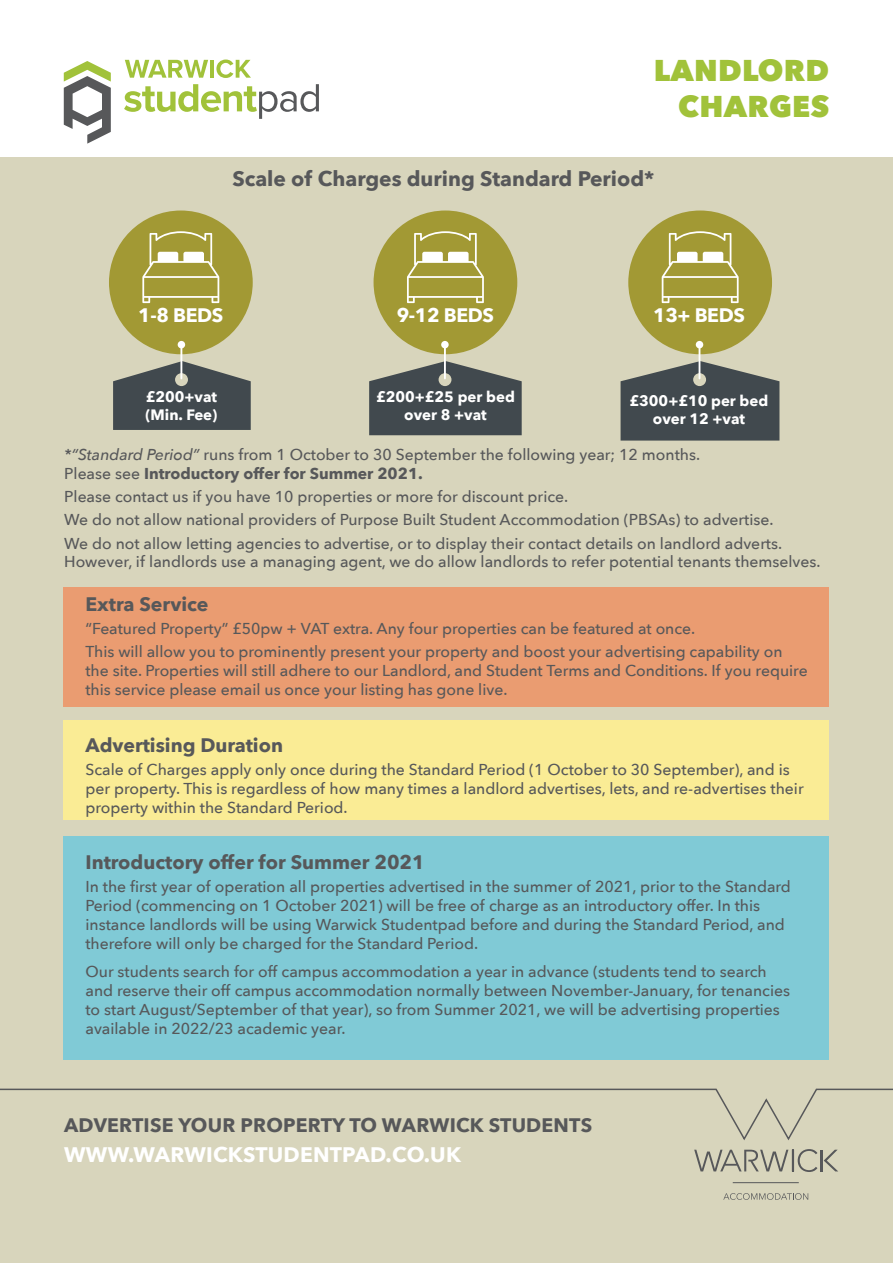
<style>
.page{position:relative;width:893px;height:1263px;background:#fff}
.page>*{position:absolute;margin:0;border:0;box-sizing:border-box;transform-origin:0 0}
.t1{font:800 30px/36px "Avenir Next";letter-spacing:.01em;color:#a1c23a;text-align:right}
.t2{font:700 21px "Avenir Next";color:#57585a}
.t3{font:700 21px "Avenir Next";letter-spacing:.01em;color:#fff}
.t4{font:700 19.5px "Avenir Next";color:#57585a}
.t5{font:700 19.5px "Avenir Next";letter-spacing:-.02em;color:#fff}
.t6{font:500 15.75px/18.9px "Avenir Next";color:#57585a}
.t7{font:700 15px/18px "Avenir Next";color:#fff;text-align:center}
.s1{font-style:italic}
.s2{font-weight:700}
</style>
<div class="page">
<div style="left:0;top:157px;width:893px;height:1106px;background:#d8d5bc"></div>
<div style="left:64px;top:587px;width:765px;height:119px;background:#ea9c71"></div>
<div style="left:64px;top:720px;width:765px;height:100px;background:#faec95"></div>
<div style="left:64px;top:836px;width:765px;height:223px;background:#80cad6"></div>
<svg style="left:124px;top:84px;width:195px;height:35px"></svg>
<svg style="left:64px;top:61px;width:47px;height:83px"></svg>
<svg style="left:125px;top:60px;width:83px;height:18px"></svg>
<hr style="left:210px;top:60px;width:4px;height:18px;background:#a1c23a">
<svg style="left:216px;top:60px;width:35px;height:18px"></svg>
<svg style="left:694px;top:1149px;width:144px;height:23px"></svg>
<svg style="left:0;top:1088px;width:893px;height:52px"></svg>
<hr style="left:733px;top:1182px;width:66px;height:1px;background:#57585a">
<svg style="left:723px;top:1193px;width:85px;height:7px"></svg>
<div style="left:109px;top:210px;width:144px;height:144px;background:#a29934;border-radius:50%"></div>
<div style="left:374px;top:210px;width:143px;height:144px;background:#a29934;border-radius:50%"></div>
<div style="left:628px;top:210px;width:144px;height:144px;background:#a29934;border-radius:50%"></div>
<svg style="left:621px;top:361px;width:158px;height:80px;background:#565d5d"></svg>
<svg style="left:369px;top:361px;width:153px;height:74px;background:#575e5e"></svg>
<svg style="left:113px;top:361px;width:138px;height:69px"></svg>
<svg style="left:142px;top:231px;width:77px;height:72px"></svg>
<svg style="left:407px;top:231px;width:77px;height:72px"></svg>
<svg style="left:662px;top:231px;width:77px;height:72px"></svg>
<hr style="left:699px;top:345px;width:1px;height:33px;background:#fff">
<div style="left:696px;top:341px;width:7px;height:7px;background:#fff;border-radius:50%"></div>
<hr style="left:444px;top:345px;width:2px;height:33px;background:#fff">
<div style="left:441px;top:341px;width:8px;height:7px;background:#fff;border-radius:50%"></div>
<hr style="left:180px;top:345px;width:2px;height:33px;background:#fff">
<div style="left:178px;top:341px;width:7px;height:7px;background:#fff;border-radius:50%"></div>
<h1 class="t1" style="left:654px;top:52px;width:177px">LANDLORD<br>CHARGES</h1>
<h2 class="t2" style="left:232px;top:160px;width:424px">Scale of Charges during Standard Period*</h2>
<p class="t5" style="left:138px;top:298px;width:87px">1-8 BEDS</p>
<p class="t5" style="left:397px;top:298px;width:99px">9-12 BEDS</p>
<p class="t5" style="left:653px;top:298px;width:93px">13+ BEDS</p>
<p class="t7" style="left:145px;top:387px;width:73px;text-align:left">£200+vat (Min. Fee)</p>
<p class="t7" style="left:376px;top:387px;width:140px">£200+£25 per bed over 8 +vat</p>
<p class="t7" style="left:630px;top:392px;width:140px">£300+£10 per bed over 12 +vat</p>
<p class="t6" style="left:64px;top:445px;width:637px"><span class="s1">*“Standard Period”</span> runs from 1 October to 30 September the following year; 12 months.<br>Please see <span class="s2">Introductory offer for Summer 2021.</span></p>
<p class="t6" style="left:64px;top:485px;width:719px;line-height:23.1px">Please contact us if you have 10 properties or more for discount price.<br>We do not allow national providers of Purpose Built Student Accommodation (PBSAs) to advertise.<br>We do not allow letting agencies to advertise, or to display their contact details on landlord adverts.</p>
<p class="t6" style="left:64px;top:552px;width:758px">However, if landlords use a managing agent, we do allow landlords to refer potential tenants themselves.</p>
<p class="t4" style="left:85px;top:587px;width:125px">Extra Service</p>
<p class="t6" style="left:85px;top:617px;width:699px;line-height:23.1px">“Featured Property” £50pw + VAT extra. Any four properties can be featured at once.<br>This will allow you to prominently present your property and boost your advertising capability on</p>
<p class="t6" style="left:85px;top:661px;width:724px">the site. Properties will still adhere to our Landlord, and Student Terms and Conditions. If you require this service please email us once your listing has gone live.</p>
<p class="t4" style="left:85px;top:728px;width:199px">Advertising Duration</p>
<p class="t6" style="left:85px;top:759px;width:720px">Scale of Charges apply only once during the Standard Period (1 October to 30 September), and is per property. This is regardless of how many times a landlord advertises, lets, and re-advertises their property within the Standard Period.</p>
<p class="t4" style="left:85px;top:845px;width:341px">Introductory offer for Summer 2021</p>
<p class="t6" style="left:85px;top:877px;width:707px">In the first year of operation all properties advertised in the summer of 2021, prior to the Standard Period (commencing on 1 October 2021) will be free of charge as an introductory offer. In this instance landlords will be using Warwick Studentpad before and during the Standard Period, and therefore will only be charged for the Standard Period.</p>
<p class="t6" style="left:85px;top:962px;width:706px">Our students search for off campus accommodation a year in advance (students tend to search and reserve their off campus accommodation normally between November-January, for tenancies to start August/September of that year), so from Summer 2021, we will be advertising properties available in 2022/23 academic year.</p>
<p class="t4" style="left:64px;top:1108px;width:530px">ADVERTISE YOUR PROPERTY TO WARWICK STUDENTS</p>
<h2 class="t3" style="left:64px;top:1136px;width:398px">WWW.WARWICKSTUDENTPAD.CO.UK</h2>
</div>
